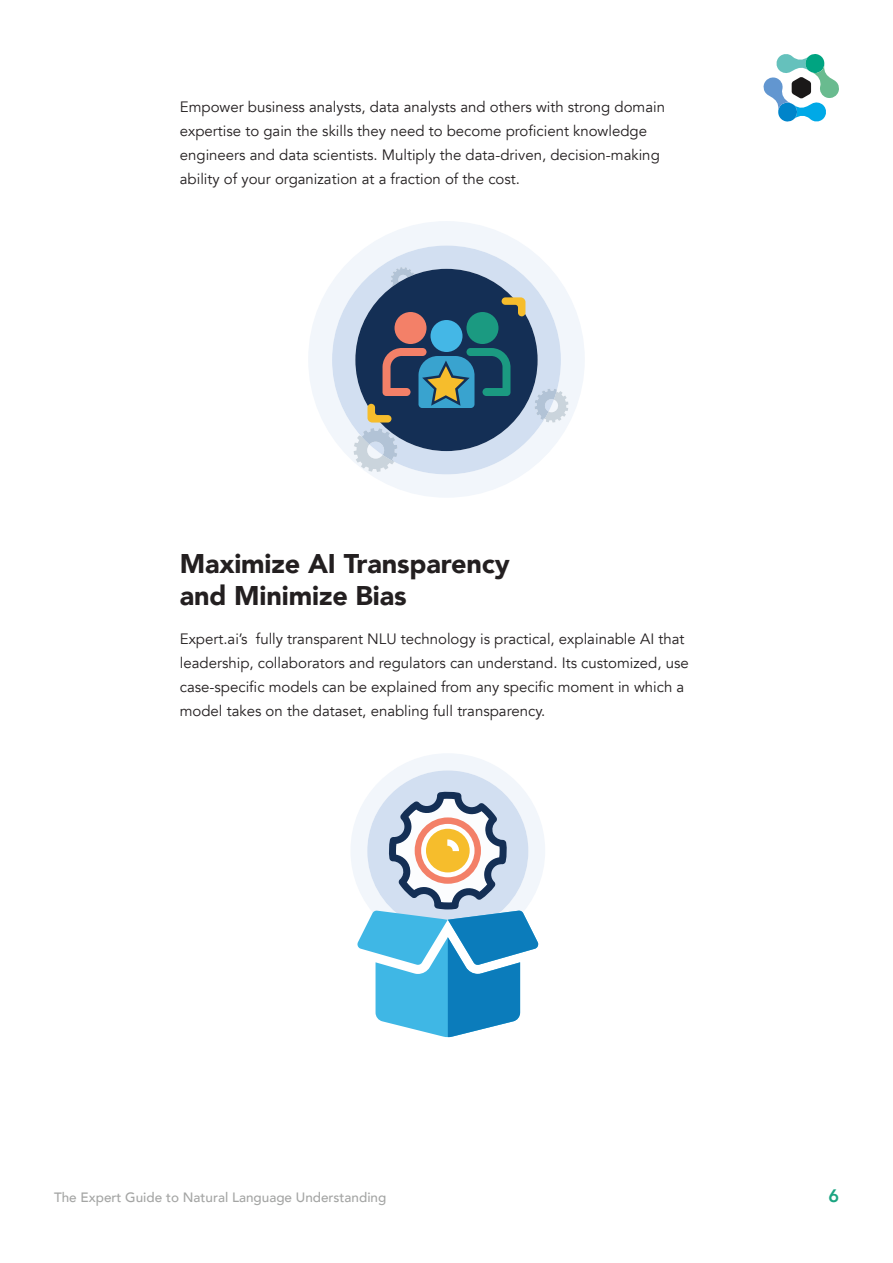
<style>
.page{position:relative;width:893px;height:1263px;background:#fff}
.page>*{position:absolute;margin:0;border:0;box-sizing:border-box;transform-origin:0 0}
.t1{font:900 27px/31.5px "Avenir";letter-spacing:-.005em;color:#231f20}
.t2{font:800 18px "Avenir";color:#1ba481}
.t3{font:15px/24px "Avenir";color:#231f20}
.t4{font:500 13.5px "Avenir";color:#a4a5a4}
</style>
<div class="page">
<svg style="left:764px;top:54px;width:75px;height:68px"></svg>
<svg style="left:308px;top:221px;width:277px;height:276px"></svg>
<svg style="left:332px;top:246px;width:229px;height:228px;fill:#d2dff1"></svg>
<svg style="left:354px;top:428px;width:44px;height:44px"></svg>
<svg style="left:534px;top:389px;width:34px;height:34px"></svg>
<svg style="left:391px;top:267px;width:23px;height:19px"></svg>
<div style="left:355px;top:269px;width:183px;height:182px;background:#142f55;border-radius:50%"></div>
<svg style="left:502px;top:297px;width:23px;height:19px"></svg>
<div style="left:430px;top:320px;width:32px;height:32px;background:#44b7e6;border-radius:50%"></div>
<div style="left:394px;top:312px;width:32px;height:32px;background:#f38068;border-radius:50%"></div>
<div style="left:466px;top:312px;width:32px;height:32px;background:#1b9a81;border-radius:50%"></div>
<svg style="left:367px;top:348px;width:144px;height:74px"></svg>
<svg style="left:351px;top:754px;width:194px;height:283px"></svg>
<p class="t3" style="left:180px;top:95px;width:487px">Empower business analysts, data analysts and others with strong domain expertise to gain the skills they need to become proficient knowledge engineers and data scientists. Multiply the data-driven, decision-making ability of your organization at a fraction of the cost.</p>
<p class="t1" style="left:180px;top:547px;width:331px">Maximize AI Transparency and Minimize Bias</p>
<p class="t3" style="left:180px;top:627px;width:510px">Expert.ai’s fully transparent NLU technology is practical, explainable AI that leadership, collaborators and regulators can understand. Its customized, use case-specific models can be explained from any specific moment in which a model takes on the dataset, enabling full transparency.</p>
<p class="t4" style="left:54px;top:1185px;width:334px">The Expert Guide to Natural Language Understanding</p>
<p class="t2" style="left:828px;top:1181px;width:12px">6</p>
</div>
